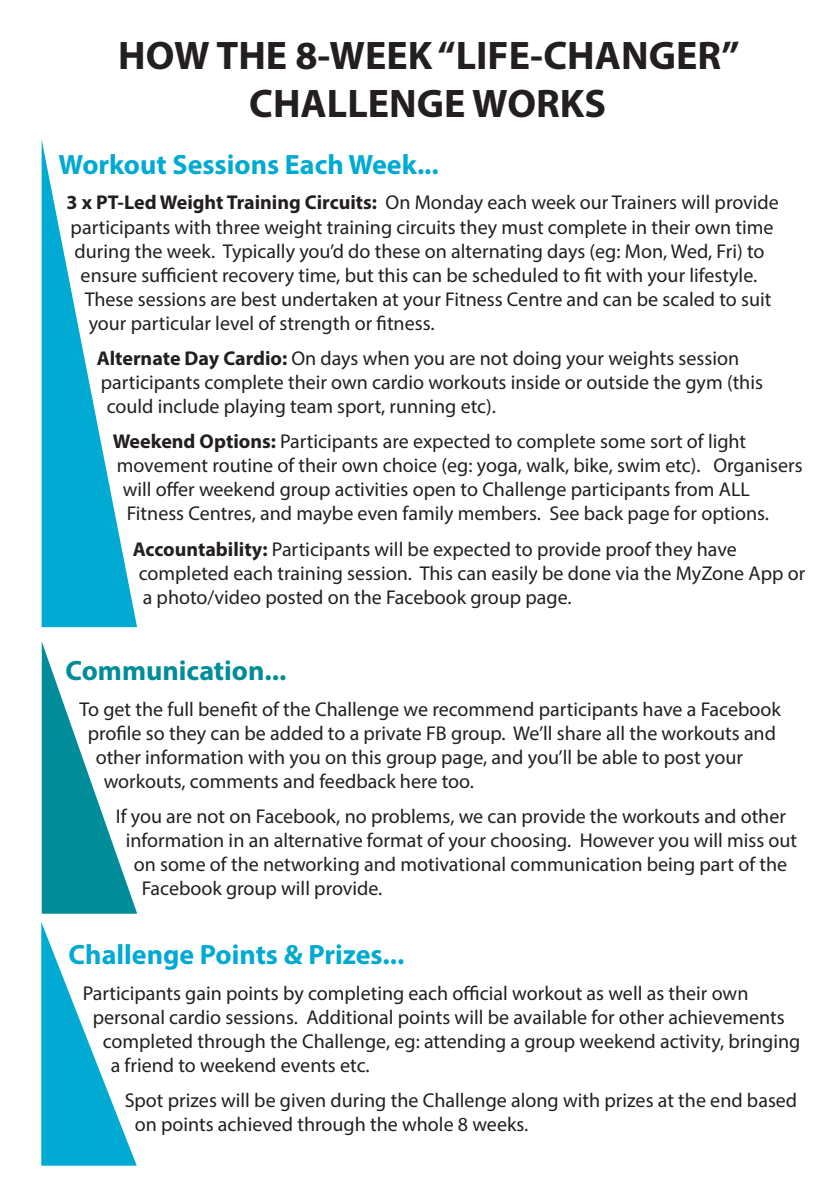
<style>
.page{position:relative;width:840px;height:1191px;background:#fff}
.page>*{position:absolute;margin:0;border:0;box-sizing:border-box;transform-origin:0 0}
.t1{font:700 40px/48px "Myriad Pro";color:#231f20;text-align:center}
.t2{font:700 28px "Myriad Pro";color:#00aad3}
.t3{font:700 28px "Myriad Pro";color:#008c98}
.t4{font:20px/24px "Myriad Pro";color:#231f20}
.s1{font-weight:700}
</style>
<div class="page">
<svg style="left:42px;top:141px;width:95px;height:486px"></svg>
<svg style="left:42px;top:642px;width:95px;height:271px"></svg>
<svg style="left:41px;top:922px;width:96px;height:243px"></svg>
<p class="t1" style="left:118px;top:30px;width:622px">HOW THE 8-WEEK “LIFE-CHANGER”<br>CHALLENGE WORKS</p>
<p class="t2" style="left:59px;top:146px;width:381px">Workout Sessions Each Week...</p>
<p class="t4" style="left:67px;top:190px;width:713px"><span class="s1">3 x PT-Led Weight Training Circuits:</span> On Monday each week our Trainers will provide</p>
<p class="t4" style="left:71px;top:214px;width:704px">participants with three weight training circuits they must complete in their own time</p>
<p class="t4" style="left:75px;top:238px;width:691px">during the week. Typically you’d do these on alternating days (eg: Mon, Wed, Fri) to</p>
<p class="t4" style="left:81px;top:262px;width:677px">ensure sufficient recovery time, but this can be scheduled to fit with your lifestyle.</p>
<p class="t4" style="left:85px;top:286px;width:688px">These sessions are best undertaken at your Fitness Centre and can be scaled to suit</p>
<p class="t4" style="left:89px;top:310px;width:347px">your particular level of strength or fitness.</p>
<p class="t4" style="left:97px;top:346px;width:643px"><span class="s1">Alternate Day Cardio:</span> On days when you are not doing your weights session</p>
<p class="t4" style="left:101px;top:370px;width:663px">participants complete their own cardio workouts inside or outside the gym (this</p>
<p class="t4" style="left:107px;top:394px;width:390px">could include playing team sport, running etc).</p>
<p class="t4" style="left:113px;top:429px;width:634px"><span class="s1">Weekend Options:</span> Participants are expected to complete some sort of light</p>
<p class="t4" style="left:117px;top:453px;width:687px">movement routine of their own choice (eg: yoga, walk, bike, swim etc). Organisers</p>
<p class="t4" style="left:123px;top:477px;width:628px">will offer weekend group activities open to Challenge participants from ALL</p>
<p class="t4" style="left:127px;top:501px;width:643px">Fitness Centres, and maybe even family members. See back page for options.</p>
<p class="t4" style="left:139px;top:536px;width:667px;text-indent:-6px"><span class="s1">Accountability:</span> Participants will be expected to provide proof they have completed each training session. This can easily be done via the MyZone App or a photo/video posted on the Facebook group page.</p>
<p class="t3" style="left:66px;top:652px;width:222px">Communication...</p>
<p class="t4" style="left:80px;top:696px;width:702px">To get the full benefit of the Challenge we recommend participants have a Facebook</p>
<p class="t4" style="left:88px;top:720px;width:689px">profile so they can be added to a private FB group. We’ll share all the workouts and</p>
<p class="t4" style="left:96px;top:744px;width:648px">other information with you on this group page, and you’ll be able to post your</p>
<p class="t4" style="left:104px;top:768px;width:371px">workouts, comments and feedback here too.</p>
<p class="t4" style="left:116px;top:804px;width:671px">If you are not on Facebook, no problems, we can provide the workouts and other</p>
<p class="t4" style="left:126px;top:828px;width:672px">information in an alternative format of your choosing. However you will miss out</p>
<p class="t4" style="left:134px;top:852px;width:654px">on some of the networking and motivational communication being part of the</p>
<p class="t4" style="left:142px;top:876px;width:242px">Facebook group will provide.</p>
<p class="t2" style="left:69px;top:936px;width:337px">Challenge Points &amp; Prizes...</p>
<p class="t4" style="left:83px;top:980px;width:667px">Participants gain points by completing each official workout as well as their own</p>
<p class="t4" style="left:93px;top:1004px;width:693px">personal cardio sessions. Additional points will be available for other achievements</p>
<p class="t4" style="left:103px;top:1028px;width:698px">completed through the Challenge, eg: attending a group weekend activity, bringing</p>
<p class="t4" style="left:111px;top:1052px;width:260px">a friend to weekend events etc.</p>
<p class="t4" style="left:135px;top:1088px;width:663px;text-indent:-10px">Spot prizes will be given during the Challenge along with prizes at the end based on points achieved through the whole 8 weeks.</p>
</div>
